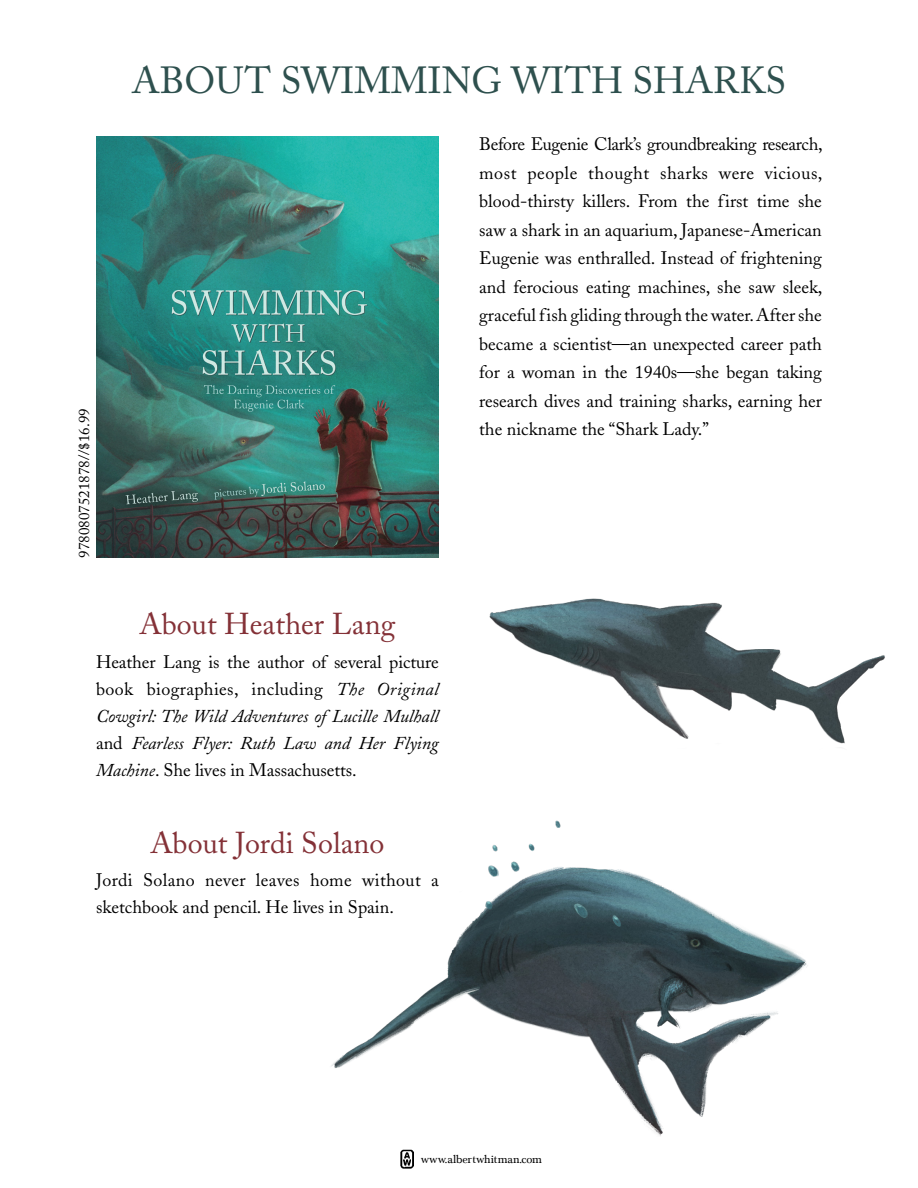
<style>
.page{position:relative;width:918px;height:1188px;background:#fff}
.page>*{position:absolute;margin:0;border:0;box-sizing:border-box;transform-origin:0 0}
.t1{font:37.5px "Adobe Caslon";color:#2e504e}
.t2{font:30px "Adobe Caslon";color:#843137}
.t3{font:18px/28.5px "Adobe Caslon";color:#000;text-align:justify}
.t4{font:italic 18px/27px "Adobe Caslon";letter-spacing:-.005em;color:#000;text-align:justify}
.t5{font:15px "Adobe Caslon";color:#000}
.t6{font:12px "Baskerville LT";color:#000}
.s1{font-style:normal}
</style>
<div class="page">
<img style="left:331px;top:598px;width:554px;height:538px">
<img style="left:400px;top:1150px;width:14px;height:19px">
<img style="left:96px;top:136px;width:343px;height:422px">
<p class="t5" style="left:75px;top:558px;width:151px;rotate:-90deg">9780807521878//$16.99</p>
<h1 class="t1" style="left:132px;top:59px;width:656px">ABOUT SWIMMING WITH SHARKS</h1>
<p class="t3" style="left:479px;top:130px;width:345px">Before Eugenie Clark’s groundbreaking research, most people thought sharks were vicious, blood-thirsty killers. From the first time she saw a shark in an aquarium, Japanese-American Eugenie was enthralled. Instead of frightening and ferocious eating machines, she saw sleek, graceful fish gliding through the water. After she became a scientist—an unexpected career path for a woman in the 1940s—she began taking research dives and training sharks, earning her the nickname the “Shark Lady.”</p>
<h2 class="t2" style="left:140px;top:607px;width:257px">About Heather Lang</h2>
<p class="t4" style="left:96px;top:649px;width:344px"><span class="s1">Heather Lang is the author of several picture book biographies, including</span> The Original Cowgirl: The Wild Adventures of Lucille Mulhall <span class="s1">and</span> Fearless Flyer: Ruth Law and Her Flying Machine<span class="s1">. She lives in Massachusetts.</span></p>
<h2 class="t2" style="left:150px;top:825px;width:236px">About Jordi Solano</h2>
<p class="t3" style="left:96px;top:867px;width:344px;line-height:27px">Jordi Solano never leaves home without a sketchbook and pencil. He lives in Spain.</p>
<p class="t6" style="left:421px;top:1152px;width:122px">www.albertwhitman.com</p>
</div>
